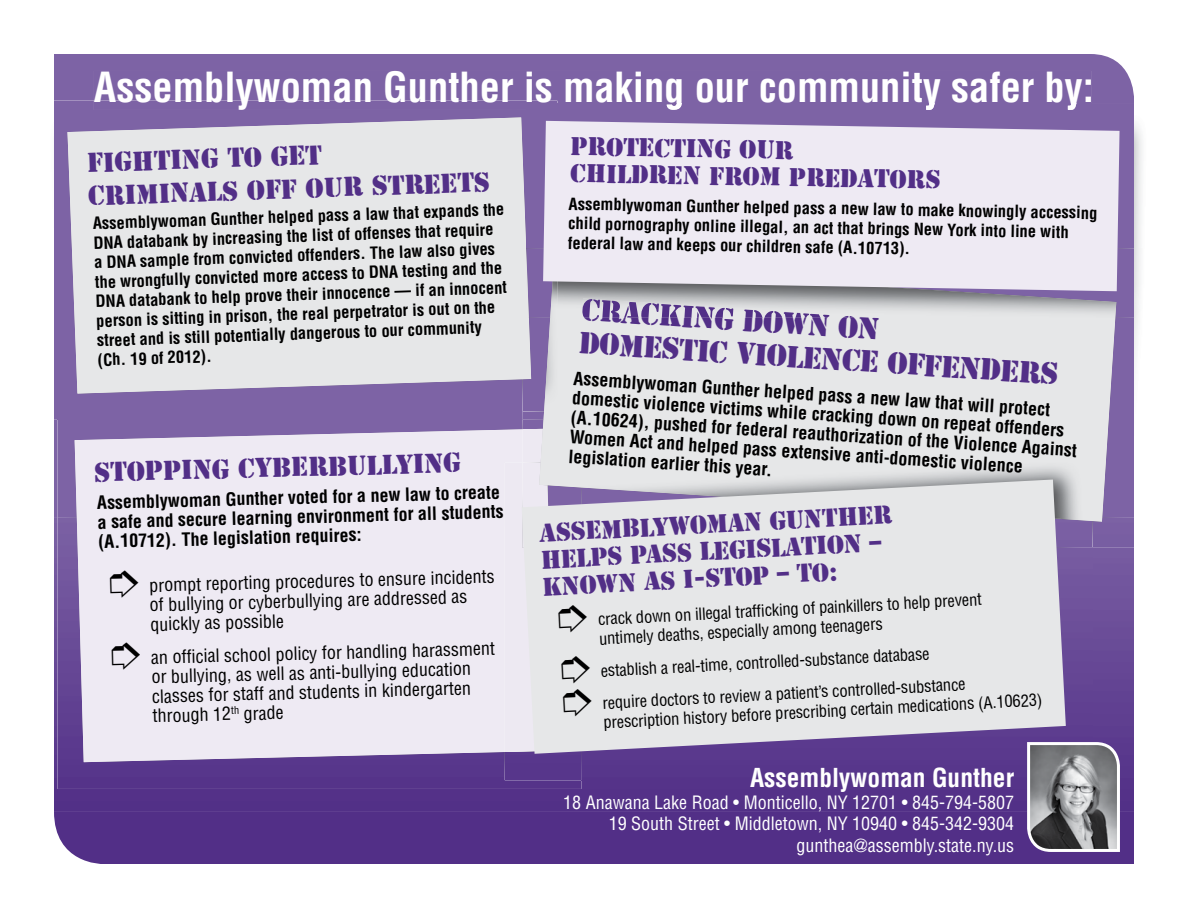
<style>
.page{position:relative;width:1188px;height:918px;background:#fff}
.page>*{position:absolute;margin:0;border:0;box-sizing:border-box;transform-origin:0 0}
.t1{font:700 condensed 40.5px "Helvetica";color:#fff}
.t2{font:28.5px/32.5px "Stencil";color:#522f87}
.t3{font:25.5px/33px "Stencil";color:#522f87}
.t4{font:700 condensed 25.5px "Helvetica";color:#fff}
.t5{font:24px/27px "Stencil";color:#522f87}
.t6{font:700 condensed 18px/19.6px "Helvetica";color:#000}
.t7{font:condensed 18px/19.8px "Helvetica";color:#000}
.t8{font:condensed 18px/21.6px "Helvetica";color:#fff;text-align:right}
.t9{font:700 condensed 16.5px/19.5px "Helvetica";color:#000}
.t10{font:condensed 16.5px/19.5px "Helvetica";color:#000}
</style>
<div class="page">
<div style="left:54px;top:54px;width:1080px;height:464px;background:#7d63a5"></div>
<div style="left:94px;top:71px;width:997px;height:33px;background:#7d63a5"></div>
<div style="left:54px;top:811px;width:1080px;height:53px;background:#522f87"></div>
<img style="left:54px;top:518px;width:1080px;height:293px">
<div style="left:58px;top:420px;width:464px;height:98px;background:#7d63a5"></div>
<img style="left:58px;top:518px;width:523px;height:271px">
<div style="left:75px;top:429px;width:447px;height:333px;background:#eeeaf3"></div>
<div style="left:1116px;top:318px;width:18px;height:200px;background:#7d63a5"></div>
<img style="left:1092px;top:518px;width:42px;height:30px">
<img style="left:522px;top:420px;width:17px;height:9px">
<img style="left:522px;top:429px;width:17px;height:34px">
<div style="left:539px;top:318px;width:577px;height:204px;background:#e6e7e8"></div>
<img style="left:581px;top:548px;width:511px;height:232px">
<div style="left:505px;top:752px;width:76px;height:28px;background:#57368b"></div>
<div style="left:505px;top:463px;width:17px;height:289px;background:#ede9f2"></div>
<img style="left:1066px;top:521px;width:26px;height:27px">
<img style="left:522px;top:463px;width:17px;height:17px">
<img style="left:539px;top:463px;width:553px;height:58px">
<svg style="left:522px;top:480px;width:544px;height:274px;background:#dcdae1"></svg>
<div style="left:54px;top:101px;width:472px;height:319px;background:#7d63a5"></div>
<div style="left:58px;top:412px;width:486px;height:8px;background:#7d63a5"></div>
<img style="left:522px;top:318px;width:22px;height:94px">
<img style="left:544px;top:318px;width:13px;height:102px">
<div style="left:94px;top:101px;width:463px;height:9px;background:#7d63a5"></div>
<svg style="left:67px;top:117px;width:464px;height:277px;background:#dedde3"></svg>
<svg style="left:1027px;top:742px;width:93px;height:110px;background:#8b8c8f"></svg>
<img style="left:526px;top:104px;width:616px;height:214px">
<div style="left:526px;top:248px;width:608px;height:70px;background:#7d63a5"></div>
<img style="left:550px;top:291px;width:566px;height:27px">
<img style="left:526px;top:249px;width:3px;height:69px">
<div style="left:557px;top:104px;width:534px;height:6px;background:#7d63a5"></div>
<img style="left:526px;top:104px;width:31px;height:6px">
<img style="left:582px;top:298px;width:297px;height:20px">
<div style="left:543px;top:121px;width:577px;height:170px;background:#eeeaf3"></div>
<svg style="left:110px;top:570px;width:29px;height:28px"></svg>
<svg style="left:112px;top:642px;width:29px;height:28px"></svg>
<svg style="left:558px;top:604px;width:30px;height:29px"></svg>
<div style="left:561px;top:656px;width:31px;height:60px;background:#e6e7e8"></div>
<h1 class="t1" style="left:94px;top:62px;width:1002px">Assemblywoman Gunther is making our community safer by:</h1>
<h3 class="t3" style="left:86px;top:146px;width:404px;rotate:-2deg">Fighting to get<br>criminals off our streets</h3>
<p class="t9" style="left:93px;top:214px;width:413px;rotate:-2deg">Assemblywoman Gunther helped pass a law that expands the DNA databank by increasing the list of offenses that require a DNA sample from convicted offenders. The law also gives the wrongfully convicted more access to DNA testing and the DNA databank to help prove their innocence — if an innocent person is sitting in prison, the real perpetrator is out on the street and is still potentially dangerous to our community (Ch. 19 of 2012).</p>
<h3 class="t3" style="left:94px;top:454px;width:368px;rotate:-1deg">Stopping cyberbullying</h3>
<p class="t6" style="left:97px;top:491px;width:408px;rotate:-1deg">Assemblywoman Gunther voted for a new law to create a safe and secure learning environment for all students (A.10712). The legislation requires:</p>
<p class="t7" style="left:149px;top:574px;width:347px;rotate:-1deg">prompt reporting procedures to ensure incidents of bullying or cyberbullying are addressed as quickly as possible</p>
<p class="t7" style="left:151px;top:646px;width:345px;rotate:-1deg">an offi cial school policy for handling harassment or bullying, as well as anti-bullying education classes for staff and students in kindergarten through 12<sup>th</sup> grade</p>
<h3 class="t5" style="left:571px;top:132px;width:372px;rotate:1deg">Protecting our<br>children from predators</h3>
<p class="t9" style="left:569px;top:194px;width:530px;rotate:1deg">Assemblywoman Gunther helped pass a new law to make knowingly accessing child pornography online illegal, an act that brings New York into line with federal law and keeps our children safe (A.10713).</p>
<h2 class="t2" style="left:583px;top:292px;width:482px;rotate:4deg">Cracking down on<br>domestic violence offenders</h2>
<p class="t6" style="left:574px;top:367px;width:509px;rotate:4deg">Assemblywoman Gunther helped pass a new law that will protect domestic violence victims while cracking down on repeat offenders (A.10624), pushed for federal reauthorization of the Violence Against Women Act and helped pass extensive anti-domestic violence legislation earlier this year.</p>
<h3 class="t5" style="left:539px;top:519px;width:355px;rotate:-3deg">Assemblywoman Gunther helps pass legislation – known as I-STOP – to:</h3>
<p class="t10" style="left:598px;top:609px;width:386px;rotate:-3deg">crack down on illegal traffi cking of painkillers to help prevent untimely deaths, especially among teenagers</p>
<p class="t10" style="left:600px;top:661px;width:331px;rotate:-3deg">establish a real-time, controlled-substance database</p>
<p class="t10" style="left:602px;top:693px;width:441px;rotate:-3deg">require doctors to review a patient’s controlled-substance prescription history before prescribing certain medications (A.10623)</p>
<h3 class="t4" style="left:750px;top:762px;width:266px">Assemblywoman Gunther</h3>
<p class="t8" style="left:563px;top:791px;width:452px">18 Anawana Lake Road • Monticello , NY 12701 • 845-794-5807<br>19 South Street • Middletown, NY 10940 • 845-342-9304 gunthea @assembly.state.ny.us</p>
</div>
